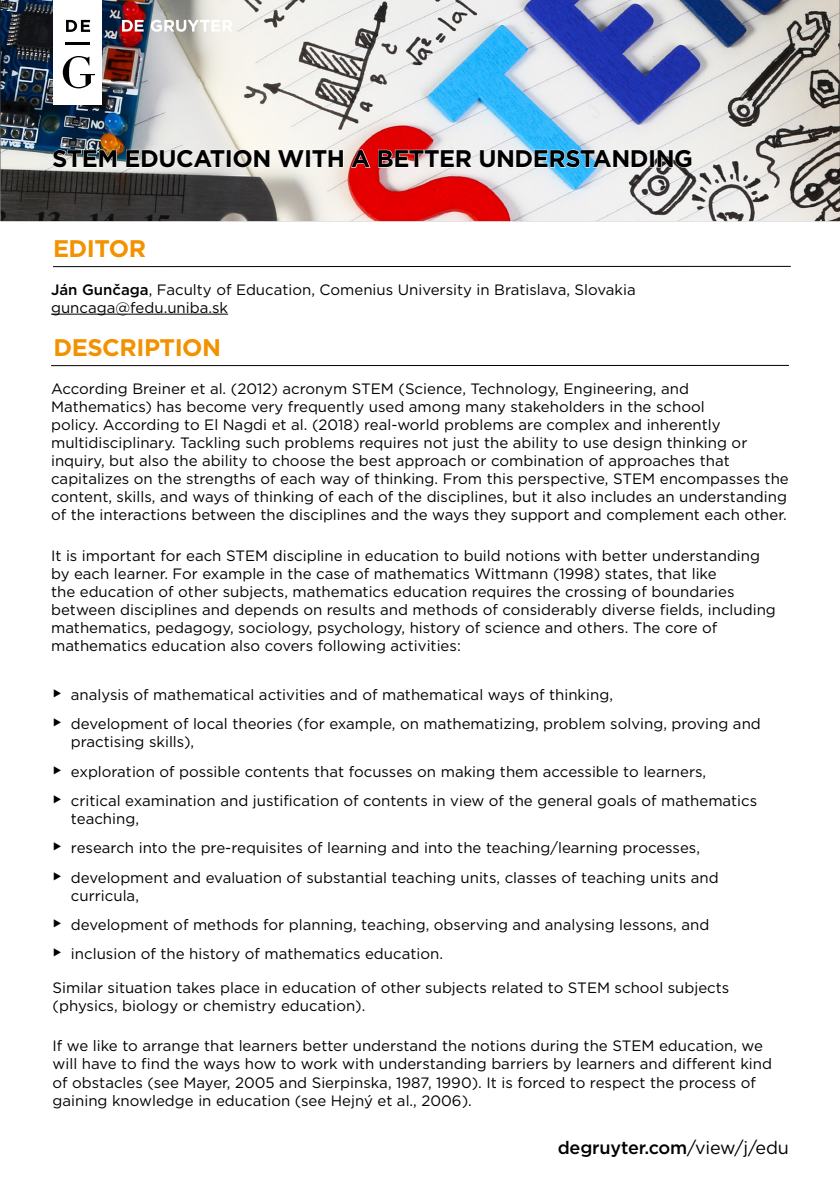
<style>
.page{position:relative;width:840px;height:1191px;background:#fff}
.page>*{position:absolute;margin:0;border:0;box-sizing:border-box;transform-origin:0 0}
.t1{font:700 24px "Gotham";letter-spacing:-.02em;color:#000}
.t2{font:700 24px "Gotham";letter-spacing:-.02em;color:#f39200}
.t3{font:500 18px "Gotham";letter-spacing:-.01em;color:#000}
.t4{font:15px/18px "Gotham";color:#000}
.s1{font-weight:500}
.s2{font-weight:400}
</style>
<div class="page">
<img style="left:1px;top:0;width:838px;height:221px">
<hr style="left:51px;top:365px;width:737px;height:1px;background:#000">
<svg style="left:52px;top:149px;width:65px;height:19px"></svg>
<svg style="left:125px;top:149px;width:100px;height:19px"></svg>
<div style="left:227px;top:150px;width:3px;height:17px;border:1px solid #fff"></div>
<svg style="left:232px;top:149px;width:38px;height:19px"></svg>
<svg style="left:277px;top:149px;width:28px;height:19px"></svg>
<div style="left:306px;top:150px;width:4px;height:17px;border:1px solid #fff"></div>
<svg style="left:311px;top:149px;width:33px;height:19px"></svg>
<svg style="left:350px;top:149px;width:20px;height:19px"></svg>
<svg style="left:377px;top:149px;width:95px;height:19px"></svg>
<svg style="left:479px;top:149px;width:169px;height:19px"></svg>
<div style="left:650px;top:150px;width:3px;height:17px;border:1px solid #fff"></div>
<svg style="left:656px;top:149px;width:36px;height:19px"></svg>
<div style="left:54px;top:0;width:48px;height:104px;background:#fff"></div>
<hr style="left:66px;top:43px;width:24px;height:2px;background:#000">
<svg style="left:66px;top:20px;width:24px;height:12px"></svg>
<svg style="left:63px;top:56px;width:32px;height:32px"></svg>
<svg style="left:122px;top:20px;width:110px;height:12px"></svg>
<hr style="left:53px;top:266px;width:737px;height:1px;background:#000">
<hr style="left:51px;top:314px;width:177px;height:1px;background:#000">
<h1 class="t1" style="left:52px;top:143px;width:642px">STEM EDUCATION WITH A BETTER UNDERSTANDING</h1>
<h1 class="t2" style="left:53px;top:233px;width:95px">EDITOR</h1>
<p class="t4" style="left:51px;top:280px;width:586px"><span class="s1">Ján Gunčaga</span>, Faculty of Education, Comenius University in Bratislava, Slovakia guncaga@fedu.uniba.sk</p>
<h1 class="t2" style="left:53px;top:332px;width:169px">DESCRIPTION</h1>
<p class="t4" style="left:51px;top:380px;width:738px">According Breiner et al. (2012) acronym STEM (Science, Technology, Engineering, and Mathematics) has become very frequently used among many stakeholders in the school<br>policy. According to El Nagdi et al. (2018) real-world problems are complex and inherently multidisciplinary. Tackling such problems requires not just the ability to use design thinking or inquiry, but also the ability to choose the best approach or combination of approaches that capitalizes on the strengths of each way of thinking. From this perspective, STEM encompasses the content, skills, and ways of thinking of each of the disciplines, but it also includes an understanding of the interactions between the disciplines and the ways they support and complement each other.</p>
<p class="t4" style="left:51px;top:546px;width:726px">It is important for each STEM discipline in education to build notions with better understanding by each learner. For example in the case of mathematics Wittmann (1998) states, that like<br>the education of other subjects, mathematics education requires the crossing of boundaries between disciplines and depends on results and methods of considerably diverse fields, including mathematics, pedagogy, sociology, psychology, history of science and others. The core of mathematics education also covers following activities:</p>
<p class="t4" style="left:71px;top:679px;width:691px;line-height:29.4px">analysis of mathematical activities and of mathematical ways of thinking,<br>development of local theories (for example, on mathematizing, problem solving, proving and</p>
<p class="t4" style="left:71px;top:727px;width:687px;line-height:29.4px">practising skills),<br>exploration of possible contents that focusses on making them accessible to learners, critical examination and justification of contents in view of the general goals of mathematics</p>
<p class="t4" style="left:71px;top:803px;width:648px;line-height:29.4px">teaching,<br>research into the pre-requisites of learning and into the teaching/learning processes, development and evaluation of substantial teaching units, classes of teaching units and</p>
<p class="t4" style="left:71px;top:880px;width:639px;line-height:29.4px">curricula,<br>development of methods for planning, teaching, observing and analysing lessons, and inclusion of the history of mathematics education.</p>
<p class="t4" style="left:53px;top:978px;width:678px">Similar situation takes place in education of other subjects related to STEM school subjects (physics, biology or chemistry education).</p>
<p class="t4" style="left:53px;top:1036px;width:720px">If we like to arrange that learners better understand the notions during the STEM education, we will have to find the ways how to work with understanding barriers by learners and different kind of obstacles (see Mayer, 2005 and Sierpinska, 1987, 1990). It is forced to respect the process of gaining knowledge in education (see Hejný et al., 2006).</p>
<p class="t3" style="left:557px;top:1136px;width:232px">degruyter.com<span class="s2">/view/j/edu</span></p>
</div>
